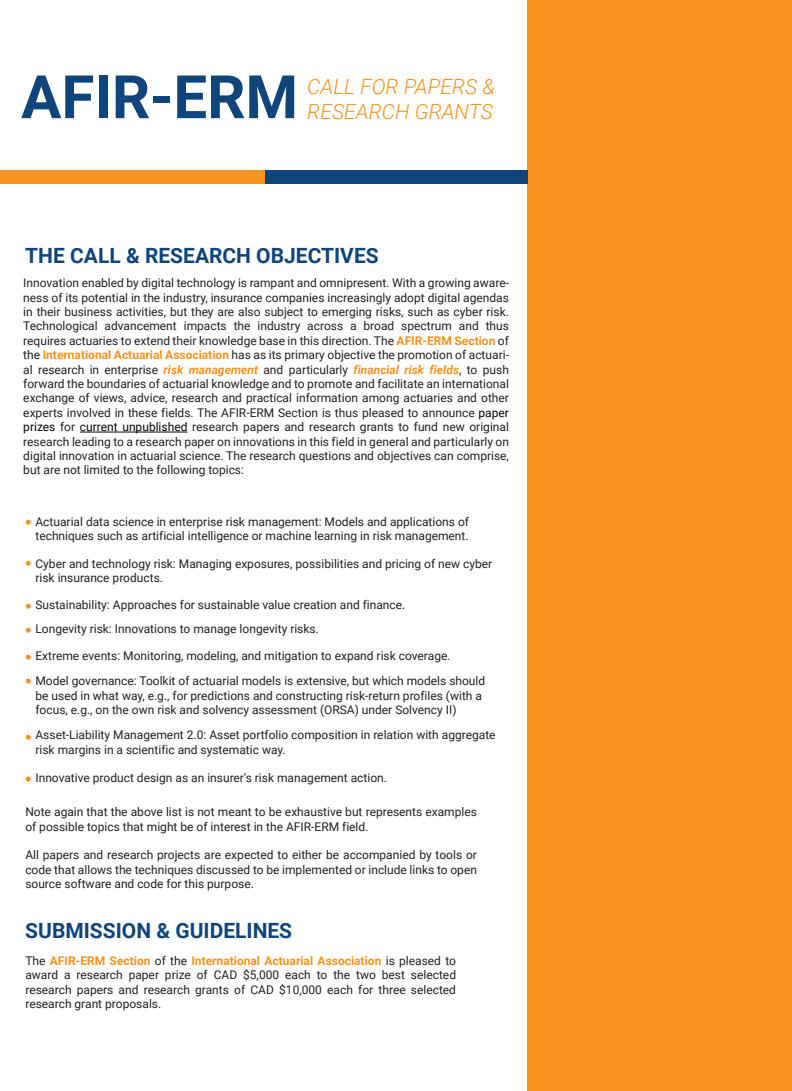
<style>
.page{position:relative;width:792px;height:1091px;background:#fff}
.page>*{position:absolute;margin:0;border:0;box-sizing:border-box;transform-origin:0 0}
.t1{font:700 60px "Roboto";color:#0f457a}
.t2{font:700 21px "Roboto";color:#0f457a}
.t3{font:italic 300 21px/25.2px "Roboto";color:#f79320}
.t4{font:12px/14.4px "Roboto";color:#231f20}
.s1{font-weight:700;color:#f79320}
.s2{font-weight:700;font-style:italic;color:#f79320}
.s3{color:#040503}
.s4{color:#070805}
</style>
<div class="page">
<div style="left:528px;top:0;width:264px;height:1091px;background:#f79320"></div>
<div style="left:264px;top:170px;width:264px;height:13px;background:#0f457a"></div>
<div style="left:0;top:170px;width:264px;height:13px;background:#f79320"></div>
<hr style="left:80px;top:432px;width:108px;height:1px;background:#070805">
<svg style="left:26px;top:520px;width:5px;height:5px"></svg>
<svg style="left:26px;top:560px;width:5px;height:6px"></svg>
<svg style="left:26px;top:603px;width:5px;height:6px"></svg>
<svg style="left:26px;top:627px;width:5px;height:6px"></svg>
<svg style="left:26px;top:654px;width:5px;height:6px"></svg>
<svg style="left:26px;top:678px;width:5px;height:5px"></svg>
<svg style="left:26px;top:734px;width:5px;height:6px"></svg>
<svg style="left:26px;top:776px;width:5px;height:5px"></svg>
<h1 class="t1" style="left:21px;top:55px;width:278px">AFIR-ERM</h1>
<h2 class="t3" style="left:307px;top:73px;width:189px">CALL FOR PAPERS &amp;<br>RESEARCH GRANTS</h2>
<h2 class="t2" style="left:25px;top:240px;width:355px">THE CALL &amp; RESEARCH OBJECTIVES</h2>
<p class="t4" style="left:23px;top:275px;width:487px;text-align:justify">Innovation enabled by digital technology is rampant and omnipresent. With a growing aware&shy;ness of its potential in the industry, insurance companies increasingly adopt digital agendas in their business activities, but they are also subject to emerging risks, such as cyber risk.<br>Technological advancement impacts the industry across a broad spectrum and thus requires actuaries to extend their knowledge base in this direction. The <span class="s1">AFIR-ERM Section</span> of the <span class="s1">International Actuarial Association</span> has as its primary objective the promotion of actuari&shy;al research in enterprise <span class="s2">risk management</span> and particularly <span class="s2">financial risk fields</span>, to push forward the boundaries of actuarial knowledge and to promote and facilitate an international exchange of views, advice, research and practical information among actuaries and other experts involved in these fields. The AFIR-ERM Section is thus pleased to announce <span class="s3">paper prizes</span> for <span class="s4">current unpublished</span> research papers and research grants to fund new original research leading to a research paper on innovations in this field in general and particularly on digital innovation in actuarial science. The research questions and objectives can comprise, but are not limited to the following topics:</p>
<p class="t4" style="left:35px;top:514px;width:435px">Actuarial data science in enterprise risk management: Models and applications of techniques such as artificial intelligence or machine learning in risk management.</p>
<p class="t4" style="left:35px;top:556px;width:458px">Cyber and technology risk: Managing exposures, possibilities and pricing of new cyber risk insurance products.</p>
<p class="t4" style="left:35px;top:592px;width:371px;line-height:24.5px">Sustainability: Approaches for sustainable value creation and finance.<br>Longevity risk: Innovations to manage longevity risks.</p>
<p class="t4" style="left:35px;top:643px;width:451px;line-height:25px">Extreme events: Monitoring, modeling, and mitigation to expand risk coverage.<br>Model governance: Toolkit of actuarial models is extensive, but which models should</p>
<p class="t4" style="left:35px;top:687px;width:448px">be used in what way, e.g., for predictions and constructing risk-return profiles (with a focus, e.g., on the own risk and solvency assessment (ORSA) under Solvency II)</p>
<p class="t4" style="left:35px;top:727px;width:462px">Asset-Liability Management 2.0: Asset portfolio composition in relation with aggregate risk margins in a scientific and systematic way.</p>
<p class="t4" style="left:35px;top:770px;width:353px">Innovative product design as an insurer's risk management action.</p>
<p class="t4" style="left:25px;top:804px;width:453px">Note again that the above list is not meant to be exhaustive but represents examples of possible topics that might be of interest in the AFIR-ERM field.</p>
<p class="t4" style="left:25px;top:847px;width:453px;text-align:justify">All papers and research projects are expected to either be accompanied by tools or code that allows the techniques discussed to be implemented or include links to open source software and code for this purpose.</p>
<h2 class="t2" style="left:25px;top:916px;width:268px">SUBMISSION &amp; GUIDELINES</h2>
<p class="t4" style="left:25px;top:952px;width:432px;text-align:justify">The <span class="s1">AFIR-ERM Section</span> of the <span class="s1">International Actuarial Association</span> is pleased to award a research paper prize of CAD $5,000 each to the two best selected research papers and research grants of CAD $10,000 each for three selected research grant proposals.</p>
</div>
